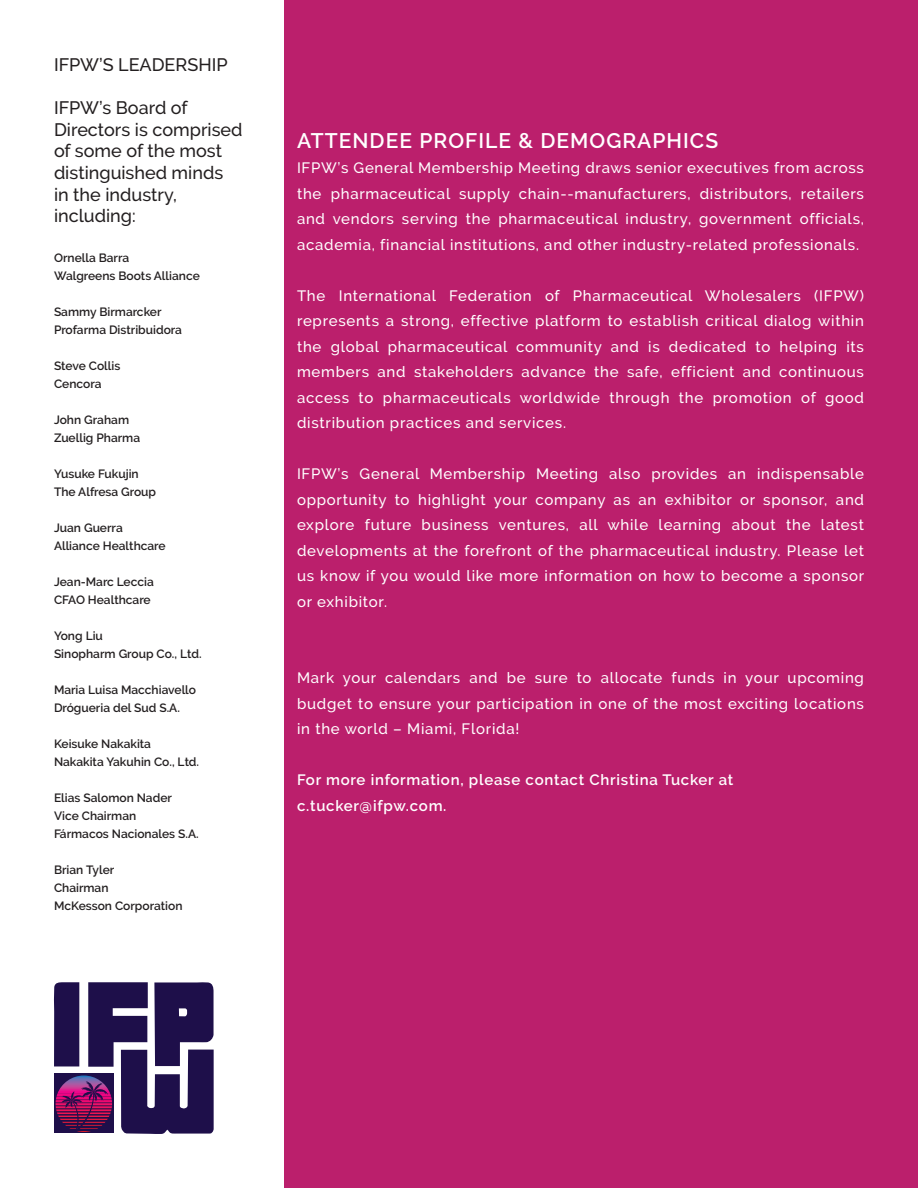
<style>
.page{position:relative;width:918px;height:1188px;background:#bb1f6c}
.page>*{position:absolute;margin:0;border:0;box-sizing:border-box;transform-origin:0 0}
.t1{font:600 21px "Raleway";letter-spacing:.05em;color:#fff}
.t2{font:500 18px/21.6px "Raleway";color:#231f20}
.t3{font:500 15px/25.5px "Raleway";letter-spacing:.05em;color:#fff;text-align:justify}
.t4{font:600 15px "Raleway";letter-spacing:.05em;color:#fff}
.t5{font:600 12px "Raleway";color:#231f20}
</style>
<div class="page">
<div style="left:0;top:0;width:284px;height:1188px;background:#fff"></div>
<svg style="left:54px;top:982px;width:160px;height:152px"></svg>
<p class="t2" style="left:54px;top:54px;width:175px">IFPW’S LEADERSHIP</p>
<p class="t2" style="left:54px;top:97px;width:190px">IFPW’s Board of<br>Directors is comprised of some of the most distinguished minds</p>
<p class="t2" style="left:54px;top:183px;width:124px">in the industry, including:</p>
<p class="t5" style="left:54px;top:251px;width:77px">Ornella Barra</p>
<p class="t5" style="left:54px;top:269px;width:147px">Walgreens Boots Alliance</p>
<p class="t5" style="left:54px;top:305px;width:109px">Sammy Birmarcker</p>
<p class="t5" style="left:54px;top:323px;width:130px">Profarma Distribuidora</p>
<p class="t5" style="left:54px;top:359px;width:68px">Steve Collis</p>
<p class="t5" style="left:54px;top:377px;width:49px">Cencora</p>
<p class="t5" style="left:54px;top:413px;width:77px">John Graham</p>
<p class="t5" style="left:54px;top:431px;width:88px">Zuellig Pharma</p>
<p class="t5" style="left:54px;top:467px;width:86px">Yusuke Fukujin</p>
<p class="t5" style="left:54px;top:485px;width:104px">The Alfresa Group</p>
<p class="t5" style="left:54px;top:521px;width:70px">Juan Guerra</p>
<p class="t5" style="left:54px;top:539px;width:113px">Alliance Healthcare</p>
<p class="t5" style="left:54px;top:575px;width:101px">Jean-Marc Leccia</p>
<p class="t5" style="left:54px;top:593px;width:98px">CFAO Healthcare</p>
<p class="t5" style="left:54px;top:629px;width:50px">Yong Liu</p>
<p class="t5" style="left:54px;top:647px;width:149px">Sinopharm Group Co., Ltd.</p>
<p class="t5" style="left:54px;top:683px;width:144px">Maria Luisa Macchiavello</p>
<p class="t5" style="left:54px;top:701px;width:127px">Drógueria del Sud S.A.</p>
<p class="t5" style="left:54px;top:737px;width:99px">Keisuke Nakakita</p>
<p class="t5" style="left:54px;top:755px;width:147px">Nakakita Yakuhin Co., Ltd.</p>
<p class="t5" style="left:54px;top:791px;width:120px">Elias Salomon Nader</p>
<p class="t5" style="left:54px;top:809px;width:84px">Vice Chairman</p>
<p class="t5" style="left:54px;top:827px;width:146px">Fármacos Nacionales S.A.</p>
<p class="t5" style="left:54px;top:863px;width:62px">Brian Tyler</p>
<p class="t5" style="left:54px;top:881px;width:56px">Chairman</p>
<p class="t5" style="left:54px;top:899px;width:130px">McKesson Corporation</p>
<p class="t1" style="left:297px;top:129px;width:423px">ATTENDEE PROFILE &amp; DEMOGRAPHICS</p>
<p class="t3" style="left:297px;top:155px;width:569px">IFPW’s General Membership Meeting draws senior executives from across the pharmaceutical supply chain--manufacturers, distributors, retailers and vendors serving the pharmaceutical industry, government officials, academia, financial institutions, and other industry-related professionals.</p>
<p class="t3" style="left:297px;top:283px;width:569px">The International Federation of Pharmaceutical Wholesalers (IFPW) represents a strong, effective platform to establish critical dialog within the global pharmaceutical community and is dedicated to helping its members and stakeholders advance the safe, efficient and continuous access to pharmaceuticals worldwide through the promotion of good distribution practices and services.</p>
<p class="t3" style="left:297px;top:461px;width:569px">IFPW’s General Membership Meeting also provides an indispensable opportunity to highlight your company as an exhibitor or sponsor, and explore future business ventures, all while learning about the latest developments at the forefront of the pharmaceutical industry. Please let us know if you would like more information on how to become a sponsor or exhibitor.</p>
<p class="t3" style="left:297px;top:665px;width:569px">Mark your calendars and be sure to allocate funds in your upcoming budget to ensure your participation in one of the most exciting locations in the world – Miami, Florida!</p>
<p class="t4" style="left:297px;top:772px;width:438px">For more information, please contact Christina Tucker at</p>
<p class="t4" style="left:297px;top:797px;width:151px">c.tucker@ifpw.com.</p>
</div>
